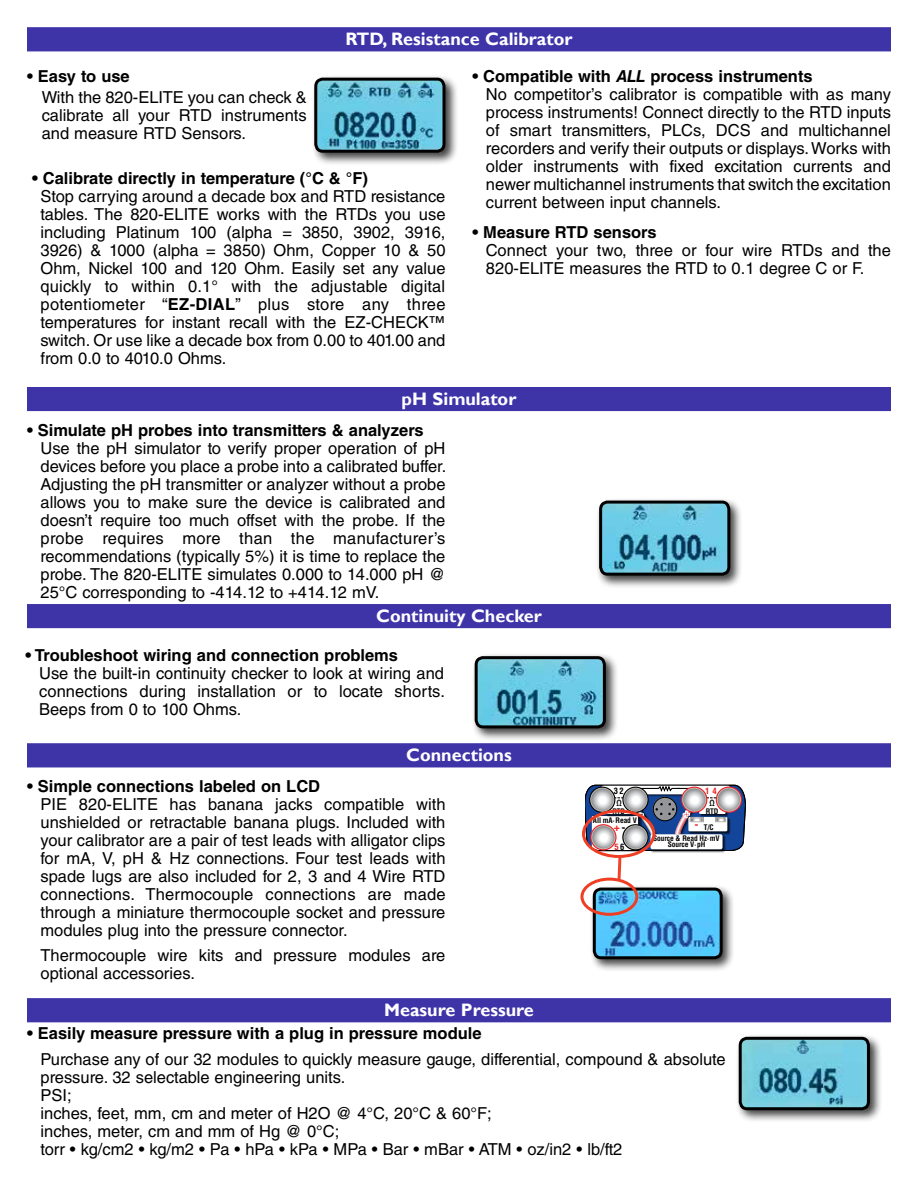
<style>
.page{position:relative;width:918px;height:1188px;background:#fff}
.page>*{position:absolute;margin:0;border:0;box-sizing:border-box;transform-origin:0 0}
.t1{font:700 18px "Gill Sans";color:#fff}
.t2{font:16.5px/18px "Helvetica LT Std";color:#000;text-align:justify}
.t3{font:700 16.5px "Helvetica LT Std";color:#000}
.t4{font:700 12.75px "Helvetica LT Std";color:#000}
.t5{font:700 12.75px "Helvetica LT Std";color:#ed1f24}
.t6{font:700 10.65px "Helvetica LT Std";color:#ed1f24}
.t7{font:700 condensed 8.55px "Helvetica LT Std";color:#000}
.t8{font:700 condensed 8.55px "Helvetica LT Std";color:#ed1f24}
.t9{font:700 condensed 7.5px/6.6px "Helvetica LT Std";letter-spacing:-.01em;color:#000;text-align:center}
.s1{font-weight:700}
.s2{font-weight:700;font-style:italic}
.s3{color:#000}
</style>
<div class="page">
<div style="left:27px;top:27px;width:864px;height:24px;background:#3e34a8"></div>
<div style="left:27px;top:387px;width:864px;height:24px;background:#3e34a8"></div>
<div style="left:27px;top:604px;width:864px;height:24px;background:#3e34a8"></div>
<div style="left:311px;top:74px;width:147px;height:91px;background:#000;opacity:.75"></div>
<img style="left:316px;top:79px;width:128px;height:70px">
<div style="left:314px;top:78px;width:132px;height:75px;border:3px solid #000;border-radius:7px"></div>
<div style="left:596px;top:497px;width:147px;height:91px;background:#000;opacity:.75"></div>
<img style="left:601px;top:502px;width:128px;height:72px">
<div style="left:599px;top:501px;width:131px;height:75px;border:3px solid #000;border-radius:7px"></div>
<div style="left:471px;top:653px;width:148px;height:88px;background:#000;opacity:.75"></div>
<img style="left:476px;top:658px;width:128px;height:69px">
<div style="left:475px;top:656px;width:131px;height:72px;border:3px solid #000;border-radius:7px"></div>
<div style="left:27px;top:743px;width:864px;height:24px;background:#3e34a8"></div>
<div style="left:589px;top:884px;width:147px;height:88px;background:#000;opacity:.75"></div>
<img style="left:594px;top:889px;width:127px;height:69px">
<div style="left:593px;top:888px;width:130px;height:71px;border:3px solid #000;border-radius:7px"></div>
<div style="left:580px;top:878px;width:58px;height:38px;border:3px solid #ef3e23;border-radius:50%"></div>
<svg style="left:585px;top:784px;width:161px;height:98px"></svg>
<div style="left:735px;top:1033px;width:148px;height:90px;background:#000;opacity:.75"></div>
<img style="left:740px;top:1038px;width:128px;height:71px">
<div style="left:739px;top:1037px;width:131px;height:73px;border:3px solid #000;border-radius:7px"></div>
<div style="left:27px;top:998px;width:864px;height:24px;background:#3e34a8"></div>
<p class="t1" style="left:345px;top:29px;width:229px">RTD, Resistance Calibrator</p>
<p class="t3" style="left:27px;top:66px;width:104px">• Easy to use</p>
<p class="t2" style="left:42px;top:89px;width:267px">With the 820-ELITE you can check &amp; calibrate all your RTD instruments and measure RTD Sensors.</p>
<p class="t3" style="left:32px;top:168px;width:338px">• Calibrate directly in temperature (°C &amp; °F)</p>
<p class="t2" style="left:40px;top:187px;width:407px">Stop carrying around a decade box and RTD resistance tables. The 820-ELITE works with the RTDs you use including Platinum 100 (alpha = 3850, 3902, 3916, 3926) &amp; 1000 (alpha = 3850) Ohm, Copper 10 &amp; 50<br>Ohm, Nickel 100 and 120 Ohm. Easily set any value quickly to within 0.1° with the adjustable digital potentiometer “<span class="s1">EZ-DIAL</span>” plus store any three temperatures for instant recall with the EZ-CHECK™ switch. Or use like a decade box from 0.00 to 401.00 and from 0.0 to 4010.0 Ohms.</p>
<p class="t2" style="left:486px;top:67px;width:407px;text-align:left;text-indent:-13px"><span class="s1">• Compatible with</span> <span class="s2">ALL</span> <span class="s1">process instruments<br></span>No competitor’s calibrator is compatible with as many process instruments! Connect directly to the RTD inputs of smart transmitters, PLCs, DCS and multichannel recorders and verify their outputs or displays. Works with older instruments with fixed excitation currents and newer multichannel instruments that switch the excitation current between input channels.</p>
<p class="t3" style="left:472px;top:222px;width:186px">• Measure RTD sensors</p>
<p class="t2" style="left:486px;top:241px;width:407px">Connect your two, three or four wire RTDs and the<br>820-ELITE measures the RTD to 0.1 degree C or F.</p>
<p class="t1" style="left:402px;top:388px;width:116px">pH Simulator</p>
<p class="t3" style="left:27px;top:420px;width:398px">• Simulate pH probes into transmitters &amp; analyzers</p>
<p class="t2" style="left:40px;top:439px;width:408px">Use the pH simulator to verify proper operation of pH devices before you place a probe into a calibrated buffer.<br>Adjusting the pH transmitter or analyzer without a probe allows you to make sure the device is calibrated and doesn’t require too much offset with the probe. If the probe requires more than the manufacturer’s recommendations (typically 5%) it is time to replace the probe. The 820-ELITE simulates 0.000 to 14.000 pH @ 25°C corresponding to -414.12 to +414.12 mV.</p>
<p class="t1" style="left:376px;top:605px;width:167px">Continuity Checker</p>
<p class="t3" style="left:26px;top:645px;width:374px">• Troubleshoot wiring and connection problems</p>
<p class="t2" style="left:39px;top:664px;width:407px">Use the built-in continuity checker to look at wiring and connections during installation or to locate shorts.<br>Beeps from 0 to 100 Ohms.</p>
<p class="t1" style="left:406px;top:745px;width:107px">Connections</p>
<p class="t3" style="left:27px;top:776px;width:295px">• Simple connections labeled on LCD</p>
<p class="t2" style="left:40px;top:795px;width:407px">PIE 820-ELITE has banana jacks compatible with unshielded or retractable banana plugs. Included with your calibrator are a pair of test leads with alligator clips for mA, V, pH &amp; Hz connections. Four test leads with spade lugs are also included for 2, 3 and 4 Wire RTD connections. Thermocouple connections are made through a miniature thermocouple socket and pressure modules plug into the pressure connector.</p>
<p class="t2" style="left:40px;top:946px;width:406px">Thermocouple wire kits and pressure modules are optional accessories.</p>
<p class="t7" style="left:614px;top:785px;width:12px">32</p>
<p class="t9" style="left:612px;top:807px;width:14px">RTD</p>
<p class="t8" style="left:705px;top:785px;width:13px">1 4</p>
<p class="t7" style="left:617px;top:797px;width:7px">Ω</p>
<p class="t7" style="left:709px;top:797px;width:7px">Ω</p>
<p class="t9" style="left:706px;top:807px;width:14px">RTD</p>
<p class="t4" style="left:639px;top:806px;width:6px">-</p>
<p class="t5" style="left:683px;top:805px;width:9px">+</p>
<p class="t9" style="left:593px;top:817px;width:45px">All mA∙Read V</p>
<p class="t6" style="left:614px;top:820px;width:13px">+<span class="s3">-</span></p>
<p class="t9" style="left:704px;top:824px;width:11px">T/C</p>
<p class="t6" style="left:695px;top:818px;width:5px">-</p>
<p class="t8" style="left:614px;top:841px;width:12px">5<span class="s3">6</span></p>
<p class="t9" style="left:653px;top:834px;width:68px">Source &amp; Read Hz∙mV<br>Source V∙pH</p>
<p class="t1" style="left:384px;top:999px;width:151px">Measure Pressure</p>
<p class="t2" style="left:40px;top:1050px;width:687px;text-align:left">Purchase any of our 32 modules to quickly measure gauge, differential, compound &amp; absolute pressure. 32 selectable engineering units.<br>PSI;<br>inches, feet, mm, cm and meter of H2O @ 4°C, 20°C &amp; 60°F;<br>inches, meter, cm and mm of Hg @ 0°C;<br>torr • kg/cm2 • kg/m2 • Pa • hPa • kPa • MPa • Bar • mBar • ATM • oz/in2 • lb/ft2</p>
<p class="t3" style="left:27px;top:1023px;width:456px">• Easily measure pressure with a plug in pressure module</p>
</div>
